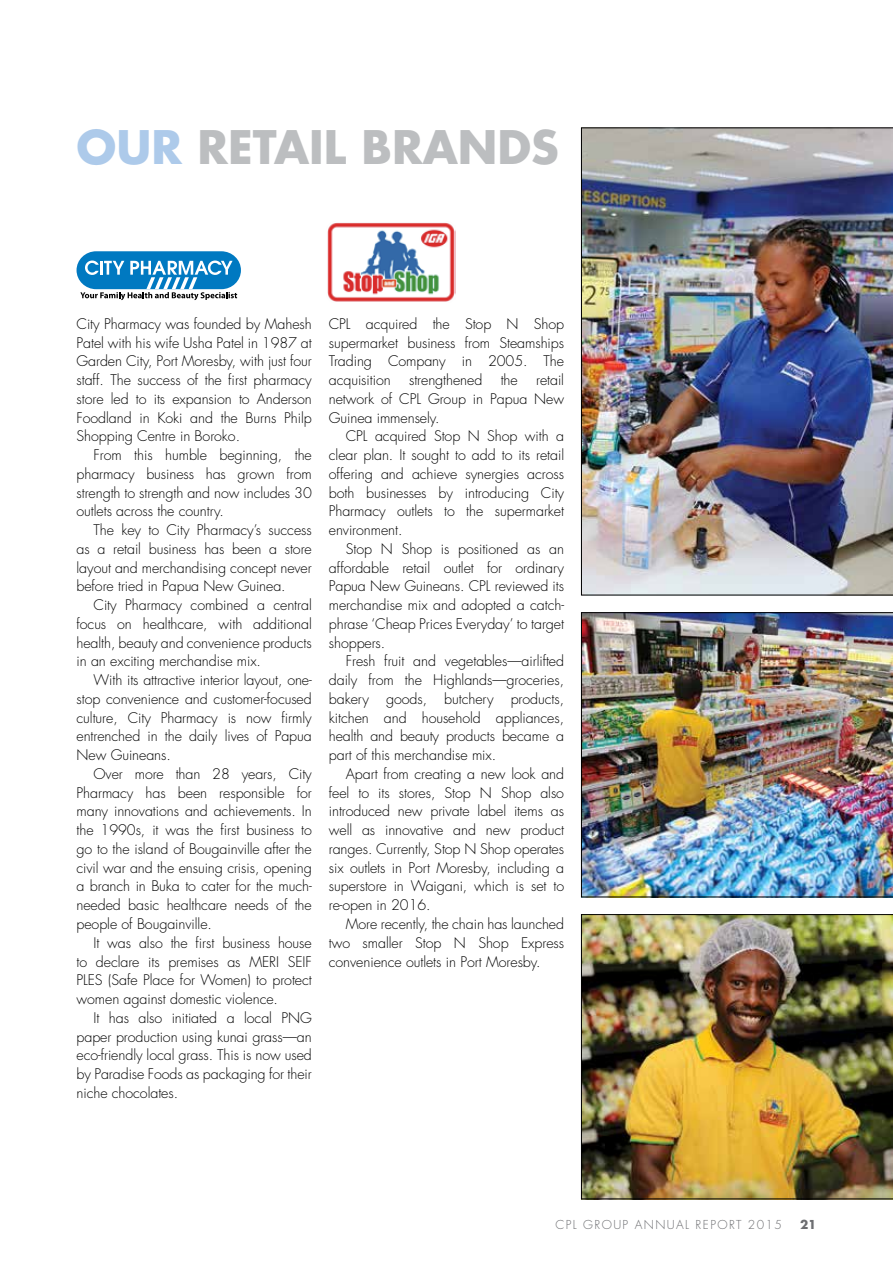
<style>
.page{position:relative;width:893px;height:1263px;background:#fff}
.page>*{position:absolute;margin:0;border:0;box-sizing:border-box;transform-origin:0 0}
.t1{font:700 45px "Futura";color:#bcbec0}
.t2{font:300 14.25px/18.8px "Futura";letter-spacing:-.005em;color:#000;text-align:justify}
.t3{font:300 12px "Futura";letter-spacing:.115em;color:#6d6e71}
.t4{font:700 12px "Futura";color:#6d6e71}
.s1{color:#adcaea}
</style>
<div class="page">
<svg style="left:77px;top:251px;width:164px;height:49px"></svg>
<img style="left:327px;top:222px;width:128px;height:80px">
<img style="left:581px;top:128px;width:312px;height:467px">
<img style="left:581px;top:612px;width:312px;height:285px">
<img style="left:581px;top:914px;width:312px;height:285px">
<h1 class="t1" style="left:77px;top:116px;width:484px"><span class="s1">OUR</span> RETAIL BRANDS</h1>
<p class="t2" style="left:77px;top:314px;width:237px">City Pharmacy was founded by Mahesh Patel with his wife Usha Patel in 1987 at Garden City, Port Moresby, with just four staff. The success of the first pharmacy store led to its expansion to Anderson Foodland in Koki and the Burns Philp Shopping Centre in Boroko.</p>
<p class="t2" style="left:77px;top:446px;width:237px;text-indent:17px">From this humble beginning, the pharmacy business has grown from strength to strength and now includes 30 outlets across the country.</p>
<p class="t2" style="left:77px;top:521px;width:237px;text-indent:17px">The key to City Pharmacy’s success as a retail business has been a store layout and merchandising concept never before tried in Papua New Guinea.</p>
<p class="t2" style="left:77px;top:596px;width:237px;text-indent:17px">City Pharmacy combined a central focus on healthcare, with additional health, beauty and convenience products in an exciting merchandise mix.</p>
<p class="t2" style="left:77px;top:671px;width:237px;text-indent:17px">With its attractive interior layout, one&shy;stop convenience and customer-focused culture, City Pharmacy is now firmly entrenched in the daily lives of Papua New Guineans.</p>
<p class="t2" style="left:77px;top:764px;width:237px;text-indent:17px">Over more than 28 years, City Pharmacy has been responsible for many innovations and achievements. In the 1990s, it was the first business to go to the island of Bougainville after the civil war and the ensuing crisis, opening a branch in Buka to cater for the much&shy;needed basic healthcare needs of the people of Bougainville.</p>
<p class="t2" style="left:77px;top:933px;width:237px;text-indent:17px">It was also the first business house to declare its premises as MERI SEIF PLES (Safe Place for Women) to protect women against domestic violence.</p>
<p class="t2" style="left:77px;top:1008px;width:237px;text-indent:17px">It has also initiated a local PNG paper production using kunai grass—an eco-friendly local grass. This is now used by Paradise Foods as packaging for their niche chocolates.</p>
<p class="t2" style="left:329px;top:314px;width:237px">CPL acquired the Stop N Shop supermarket business from Steamships Trading Company in 2005. The acquisition</p>
<p class="t2" style="left:329px;top:371px;width:237px;text-indent:207px">retail network of CPL Group in Papua New Guinea immensely.</p>
<p class="t2" style="left:329px;top:427px;width:237px;text-indent:17px">CPL acquired Stop N Shop with a clear plan. It sought to add to its retail offering and achieve synergies across both businesses by introducing City Pharmacy outlets to the supermarket environment.</p>
<p class="t2" style="left:329px;top:539px;width:237px;text-indent:17px">Stop N Shop is positioned as an affordable retail outlet for ordinary Papua New Guineans. CPL reviewed its merchandise mix and adopted a catch&shy;phrase ‘Cheap Prices Everyday’ to target shoppers.</p>
<p class="t2" style="left:329px;top:652px;width:237px;text-indent:17px">Fresh fruit and vegetables—airlifted daily from the Highlands—groceries, bakery goods, butchery products, kitchen and household appliances, health and beauty products became a part of this merchandise mix.</p>
<p class="t2" style="left:329px;top:764px;width:237px;text-indent:17px">Apart from creating a new look and feel to its stores, Stop N Shop also introduced new private label items as well as innovative and new product ranges. Currently, Stop N Shop operates six outlets in Port Moresby, including a superstore in Waigani, which is set to re-open in 2016.</p>
<p class="t2" style="left:329px;top:914px;width:237px;text-indent:17px">More recently, the chain has launched two smaller Stop N Shop Express convenience outlets in Port Moresby.</p>
<p class="t2" style="left:409px;top:371px;width:75px">strengthened</p>
<p class="t2" style="left:501px;top:371px;width:19px">the</p>
<p class="t3" style="left:555px;top:1217px;width:228px">CPL GROUP ANNUAL REPORT 2015</p>
<p class="t4" style="left:800px;top:1216px;width:18px">21</p>
</div>
